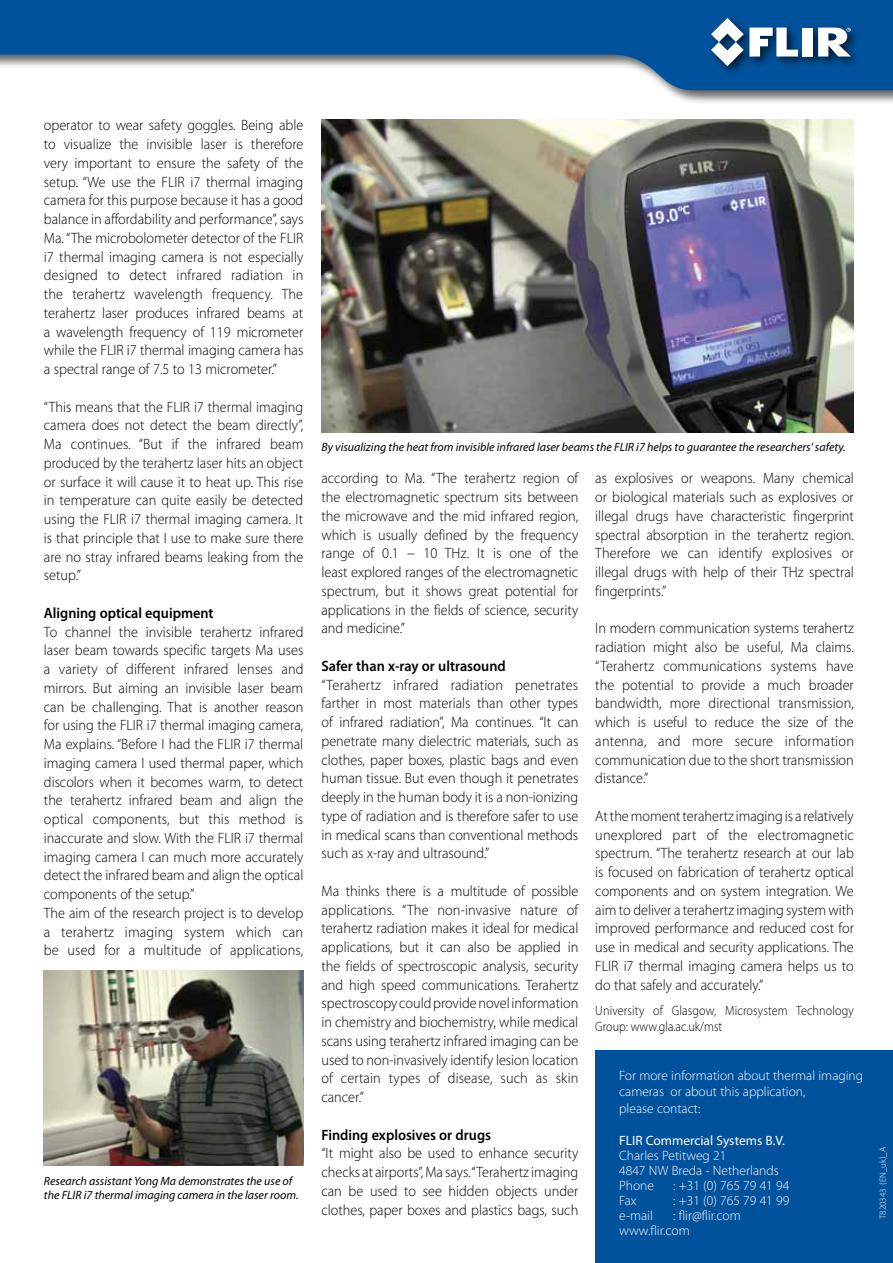
<style>
.page{position:relative;width:893px;height:1263px;background:#fff}
.page>*{position:absolute;margin:0;border:0;box-sizing:border-box;transform-origin:0 0}
.t1{font:300 15px/18.8px "Myriad Pro";color:#000;text-align:justify;scale:.95 1}
.t2{font:600 15px "Myriad Pro";color:#000;scale:.95 1}
.t3{font:300 13.5px/15px "Myriad Pro";color:#fff}
.t4{font:300 13.5px/16.5px "Myriad Pro";letter-spacing:.015em;color:#000;scale:.9 1}
.t5{font:13.5px "Myriad Pro";color:#fff}
.t6{font:italic 12px/14.4px "Myriad Pro";color:#000}
.t7{font:300 9px "Myriad Pro";color:#fff}
</style>
<div class="page">
<div style="left:0;top:0;width:893px;height:105px;background:#000;opacity:.6"></div>
<svg style="left:0;top:0;width:893px;height:90px;fill:#00529c"></svg>
<div style="left:708px;top:15px;width:155px;height:62px;background:#000;opacity:.66"></div>
<div style="left:803px;top:28px;width:10px;height:29px;background:#fff"></div>
<svg style="left:711px;top:18px;width:87px;height:48px"></svg>
<svg style="left:818px;top:28px;width:33px;height:29px"></svg>
<div style="left:595px;top:1050px;width:298px;height:213px;background:#00529c"></div>
<img style="left:322px;top:119px;width:532px;height:313px">
<img style="left:44px;top:971px;width:259px;height:194px">
<p class="t1" style="left:44px;top:116px;width:275px">operator to wear safety goggles. Being able to visualize the invisible laser is therefore very important to ensure the safety of the setup. “We use the FLIR i7 thermal imaging camera for this purpose because it has a good balance in affordability and performance”, says Ma. “The microbolometer detector of the FLIR i7 thermal imaging camera is not especially designed to detect infrared radiation in the terahertz wavelength frequency. The terahertz laser produces infrared beams at a wavelength frequency of 119 micrometer while the FLIR i7 thermal imaging camera has a spectral range of 7.5 to 13 micrometer.”</p>
<p class="t1" style="left:44px;top:397px;width:275px">“This means that the FLIR i7 thermal imaging camera does not detect the beam directly”, Ma continues. “But if the infrared beam produced by the terahertz laser hits an object or surface it will cause it to heat up. This rise in temperature can quite easily be detected using the FLIR i7 thermal imaging camera. It is that principle that I use to make sure there are no stray infrared beams leaking from the setup.”</p>
<p class="t2" style="left:44px;top:603px;width:180px">Aligning optical equipment</p>
<p class="t1" style="left:44px;top:622px;width:275px;text-align:left">To channel the invisible terahertz infrared laser beam towards specific targets Ma uses a variety of different infrared lenses and mirrors. But aiming an invisible laser beam can be challenging. That is another reason for using the FLIR i7 thermal imaging camera, Ma explains. “Before I had the FLIR i7 thermal imaging camera I used thermal paper, which discolors when it becomes warm, to detect the terahertz infrared beam and align the optical components, but this method is inaccurate and slow. With the FLIR i7 thermal imaging camera I can much more accurately detect the infrared beam and align the optical components of the setup.”<br>The aim of the research project is to develop a terahertz imaging system which can be used for a multitude of applications,</p>
<p class="t6" style="left:44px;top:1173px;width:256px">Research assistant Yong Ma demonstrates the use of the FLIR i7 thermal imaging camera in the laser room.</p>
<p class="t6" style="left:321px;top:440px;width:526px">By visualizing the heat from invisible infrared laser beams the FLIR i7 helps to guarantee the researchers' safety.</p>
<p class="t1" style="left:321px;top:469px;width:272px">according to Ma. “The terahertz region of the electromagnetic spectrum sits between the microwave and the mid infrared region, which is usually defined by the frequency range of 0.1 − 10 THz. It is one of the least explored ranges of the electromagnetic spectrum, but it shows great potential for applications in the fields of science, security and medicine.”</p>
<p class="t2" style="left:321px;top:656px;width:195px">Safer than x-ray or ultrasound</p>
<p class="t1" style="left:321px;top:675px;width:272px">“Terahertz infrared radiation penetrates farther in most materials than other types of infrared radiation”, Ma continues. “It can penetrate many dielectric materials, such as clothes, paper boxes, plastic bags and even human tissue. But even though it penetrates deeply in the human body it is a non-ionizing type of radiation and is therefore safer to use in medical scans than conventional methods such as x-ray and ultrasound.”</p>
<p class="t1" style="left:321px;top:881px;width:272px">Ma thinks there is a multitude of possible applications. “The non-invasive nature of terahertz radiation makes it ideal for medical applications, but it can also be applied in the fields of spectroscopic analysis, security and high speed communications. Terahertz spectroscopy could provide novel information in chemistry and biochemistry, while medical scans using terahertz infrared imaging can be used to non-invasively identify lesion location of certain types of disease, such as skin cancer.”</p>
<p class="t2" style="left:321px;top:1125px;width:180px">Finding explosives or drugs</p>
<p class="t1" style="left:321px;top:1144px;width:272px">“It might also be used to enhance security checks at airports”, Ma says. “Terahertz imaging can be used to see hidden objects under clothes, paper boxes and plastics bags, such</p>
<p class="t1" style="left:595px;top:469px;width:274px">as explosives or weapons. Many chemical or biological materials such as explosives or illegal drugs have characteristic fingerprint spectral absorption in the terahertz region.<br>Therefore we can identify explosives or illegal drugs with help of their THz spectral fingerprints.”</p>
<p class="t1" style="left:595px;top:619px;width:274px">In modern communication systems terahertz radiation might also be useful, Ma claims. “Terahertz communications systems have the potential to provide a much broader bandwidth, more directional transmission, which is useful to reduce the size of the antenna, and more secure information communication due to the short transmission distance.”</p>
<p class="t1" style="left:595px;top:806px;width:274px">At the moment terahertz imaging is a relatively unexplored part of the electromagnetic spectrum. “The terahertz research at our lab is focused on fabrication of terahertz optical components and on system integration. We aim to deliver a terahertz imaging system with improved performance and reduced cost for use in medical and security applications. The FLIR i7 thermal imaging camera helps us to do that safely and accurately.”</p>
<p class="t4" style="left:595px;top:1002px;width:289px">University of Glasgow, Microsystem Technology<br>Group: www.gla.ac.uk/mst</p>
<p class="t3" style="left:619px;top:1066px;width:245px;line-height:16.8px">For more information about thermal imaging cameras or about this application,<br>please contact:</p>
<p class="t5" style="left:619px;top:1132px;width:167px">FLIR Commercial Systems B.V.</p>
<p class="t3" style="left:619px;top:1148px;width:161px">Charles Petitweg 21<br>4847 NW Breda - Netherlands<br>Phone</p>
<p class="t3" style="left:673px;top:1178px;width:118px">: +31 (0) 765 79 41 94</p>
<p class="t3" style="left:619px;top:1193px;width:19px">Fax</p>
<p class="t3" style="left:673px;top:1193px;width:118px">: +31 (0) 765 79 41 99</p>
<p class="t3" style="left:619px;top:1208px;width:35px">e-mail</p>
<p class="t3" style="left:619px;top:1208px;width:123px;text-indent:54px">: flir@flir.com www.flir.com</p>
<p class="t7" style="left:877px;top:1219px;width:74px;rotate:-90deg">T820343 {EN_uk}_A</p>
</div>
